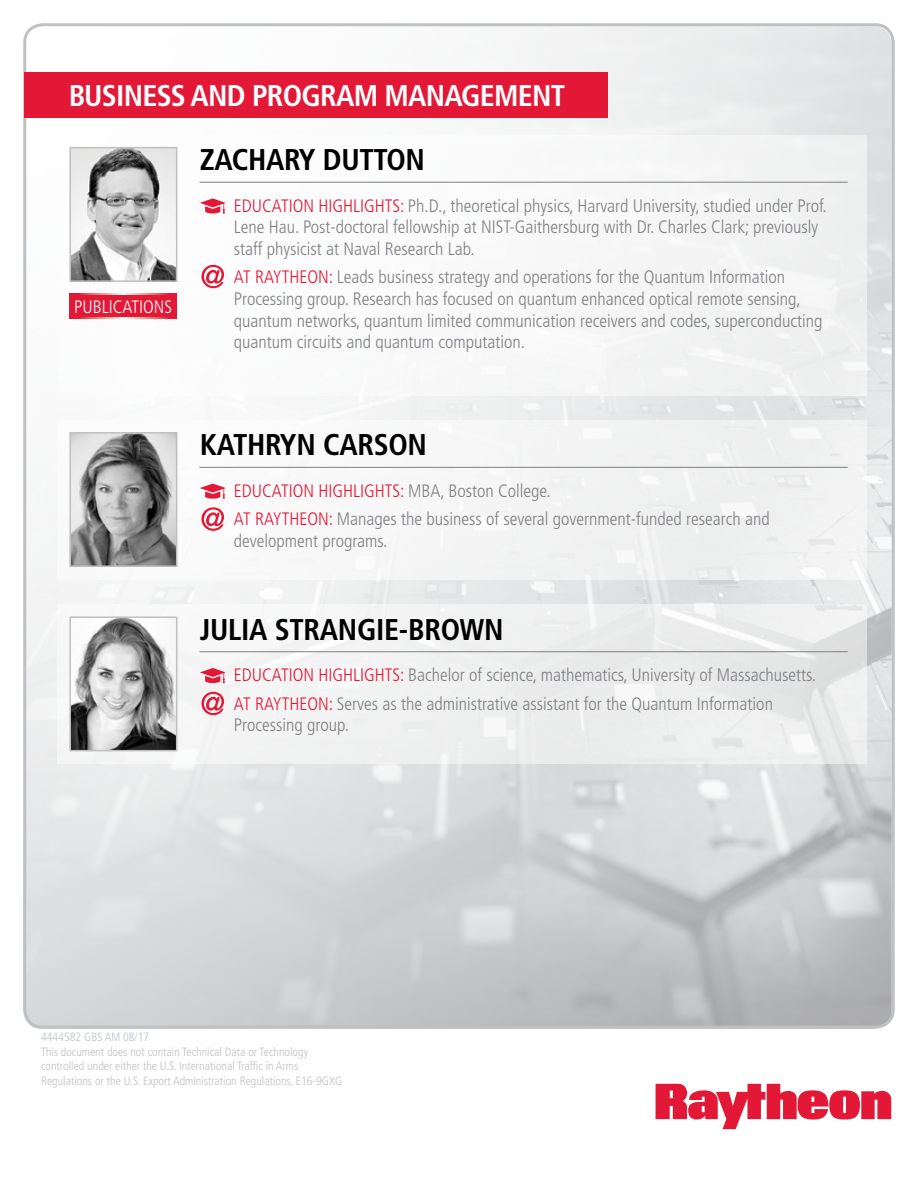
<style>
.page{position:relative;width:918px;height:1188px;background:#fff}
.page>*{position:absolute;margin:0;border:0;box-sizing:border-box;transform-origin:0 0}
.t1{font:700 condensed 30px "Frutiger";letter-spacing:-.01em;color:#000}
.t2{font:700 condensed 30px "Frutiger";letter-spacing:-.025em;color:#fff}
.t3{font:300 condensed 18px/21.6px "Frutiger";color:#807f83}
.t4{font:300 condensed 18px "Frutiger";color:#fff}
.t5{font:300 condensed 12px/14.4px "Frutiger";color:#bec0c2}
.s1{color:#e31837}
</style>
<div class="page">
<svg style="left:656px;top:1084px;width:235px;height:45px"></svg>
<div style="left:25px;top:72px;width:583px;height:46px;background:#e31837"></div>
<hr style="left:200px;top:182px;width:647px;height:1px;background:#807f83">
<img style="left:72px;top:150px;width:102px;height:129px">
<div style="left:69px;top:147px;width:108px;height:135px;border:2px solid #bec0c2"></div>
<div style="left:69px;top:293px;width:108px;height:26px;background:#e31837"></div>
<svg style="left:80px;top:294px;width:88px;height:1px"></svg>
<svg style="left:80px;top:318px;width:88px;height:1px"></svg>
<svg style="left:200px;top:198px;width:26px;height:16px"></svg>
<svg style="left:201px;top:265px;width:23px;height:23px"></svg>
<div style="left:57px;top:420px;width:809px;height:160px;background:#f4f5f5"></div>
<hr style="left:200px;top:467px;width:647px;height:1px;background:#807f83">
<img style="left:72px;top:435px;width:102px;height:129px">
<div style="left:69px;top:432px;width:108px;height:135px;border:2px solid #bec0c2"></div>
<svg style="left:200px;top:484px;width:26px;height:15px"></svg>
<svg style="left:201px;top:507px;width:23px;height:24px"></svg>
<div style="left:57px;top:604px;width:809px;height:160px;background:#f0f0f1"></div>
<hr style="left:200px;top:651px;width:647px;height:1px;background:#807f83">
<img style="left:72px;top:619px;width:102px;height:129px">
<div style="left:69px;top:616px;width:108px;height:135px;border:2px solid #bec0c2"></div>
<svg style="left:200px;top:668px;width:26px;height:15px"></svg>
<svg style="left:201px;top:692px;width:23px;height:23px"></svg>
<h1 class="t2" style="left:69px;top:78px;width:498px">BUSINESS AND PROGRAM MANAGEMENT</h1>
<p class="t4" style="left:74px;top:296px;width:100px">PUBLICATIONS</p>
<h1 class="t1" style="left:200px;top:142px;width:227px">ZACHARY DUTTON</h1>
<p class="t3" style="left:234px;top:195px;width:594px"><span class="s1">EDUCATION HIGHLIGHTS:</span> Ph.D., theoretical physics, Harvard University, studied under Prof.<br>Lene Hau. Post-doctoral fellowship at NIST-Gaithersburg with Dr. Charles Clark; previously staff physicist at Naval Research Lab.</p>
<p class="t3" style="left:234px;top:267px;width:590px"><span class="s1">AT RAYTHEON:</span> Leads business strategy and operations for the Quantum Information Processing group. Research has focused on quantum enhanced optical remote sensing, quantum networks, quantum limited communication receivers and codes, superconducting quantum circuits and quantum computation.</p>
<h1 class="t1" style="left:200px;top:427px;width:229px">KATHRYN CARSON</h1>
<p class="t3" style="left:234px;top:477px;width:538px;line-height:28.3px"><span class="s1">EDUCATION HIGHLIGHTS:</span> MBA, Boston College.<br><span class="s1">AT RAYTHEON:</span> Manages the business of several government-funded research and</p>
<p class="t3" style="left:234px;top:530px;width:155px">development programs.</p>
<h1 class="t1" style="left:200px;top:611px;width:305px">JULIA STRANGIE-BROWN</h1>
<p class="t3" style="left:234px;top:661px;width:584px;line-height:28.3px"><span class="s1">EDUCATION HIGHLIGHTS:</span> Bachelor of science, mathematics, University of Massachusetts.<br><span class="s1">AT RAYTHEON:</span> Serves as the administrative assistant for the Quantum Information</p>
<p class="t3" style="left:234px;top:715px;width:117px">Processing group.</p>
<p class="t5" style="left:41px;top:1030px;width:303px">4444582 GBS AM 08/17<br>This document does not contain Technical Data or Technology controlled under either the U.S. International Traffic in Arms Regulations or the U.S. Export Administration Regulations. E16-9GXG</p>
</div>
